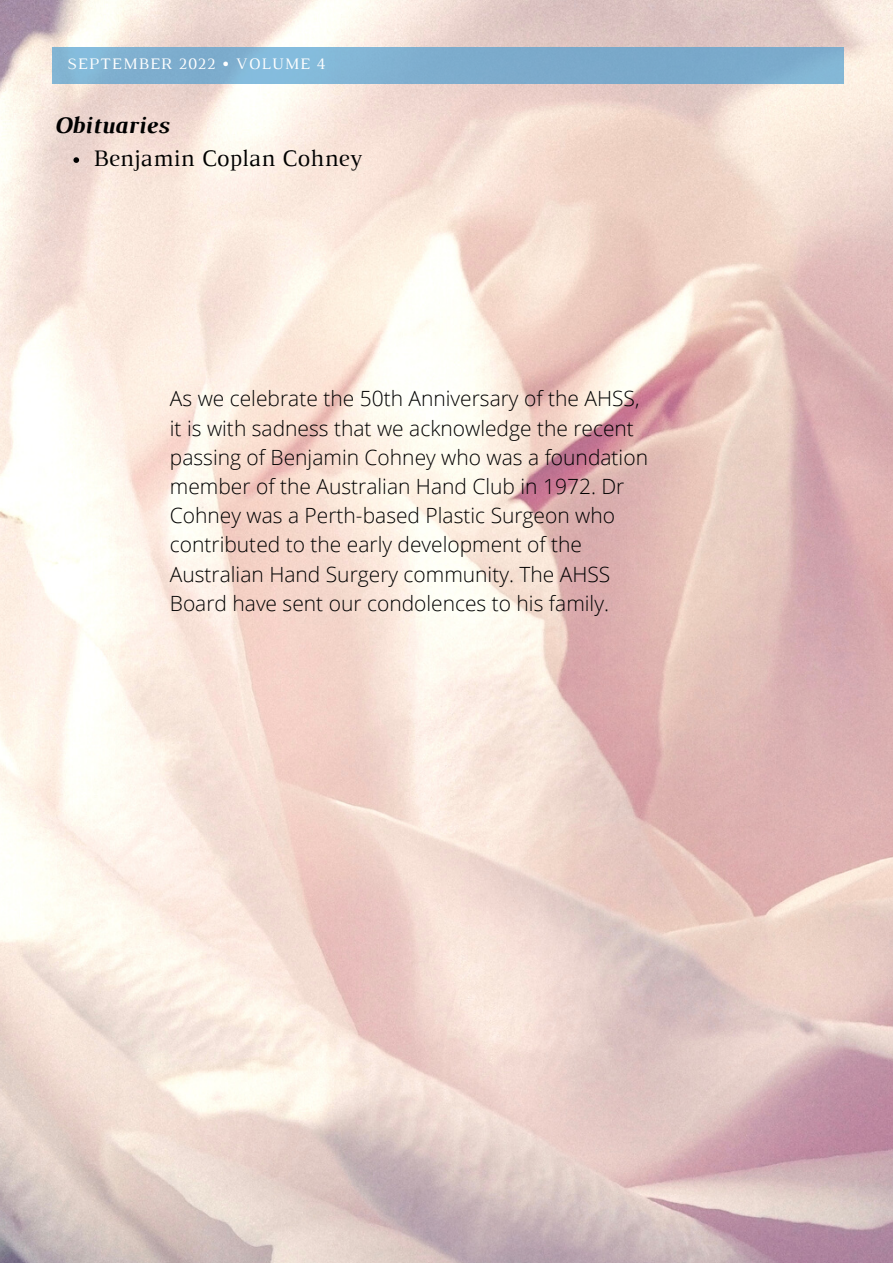
<style>
.page{position:relative;width:893px;height:1264px;background:#fff}
.page>*{position:absolute;margin:0;border:0;box-sizing:border-box;transform-origin:0 0}
.t1{font:24.15px "Luthier";color:#000}
.t2{font:italic 700 24.15px "Luthier";color:#000}
.t3{font:300 21px/29.2px "Open Sans";color:#000}
.t4{font:16.35px "Luthier";letter-spacing:.06em;color:#fff}
</style>
<div class="page">
<img style="left:0;top:0;width:892px;height:1262px">
<div style="left:52px;top:48px;width:791px;height:36px;background:linear-gradient(to right,#82b5d5,#7baacb)"></div>
<svg style="left:73px;top:157px;width:6px;height:6px"></svg>
<p class="t4" style="left:67px;top:58px;width:260px">SEPTEMBER 2022 • VOLUME 4</p>
<p class="t2" style="left:52px;top:116px;width:117px">Obituaries</p>
<p class="t1" style="left:93px;top:150px;width:270px">Benjamin Coplan Cohney</p>
<p class="t3" style="left:170px;top:383px;width:479px">As we celebrate the 50th Anniversary of the AHSS, it is with sadness that we acknowledge the recent passing of Benjamin Cohney who was a foundation member of the Australian Hand Club in 1972. Dr Cohney was a Perth-based Plastic Surgeon who contributed to the early development of the Australian Hand Surgery community. The AHSS Board have sent our condolences to his family.</p>
</div>
